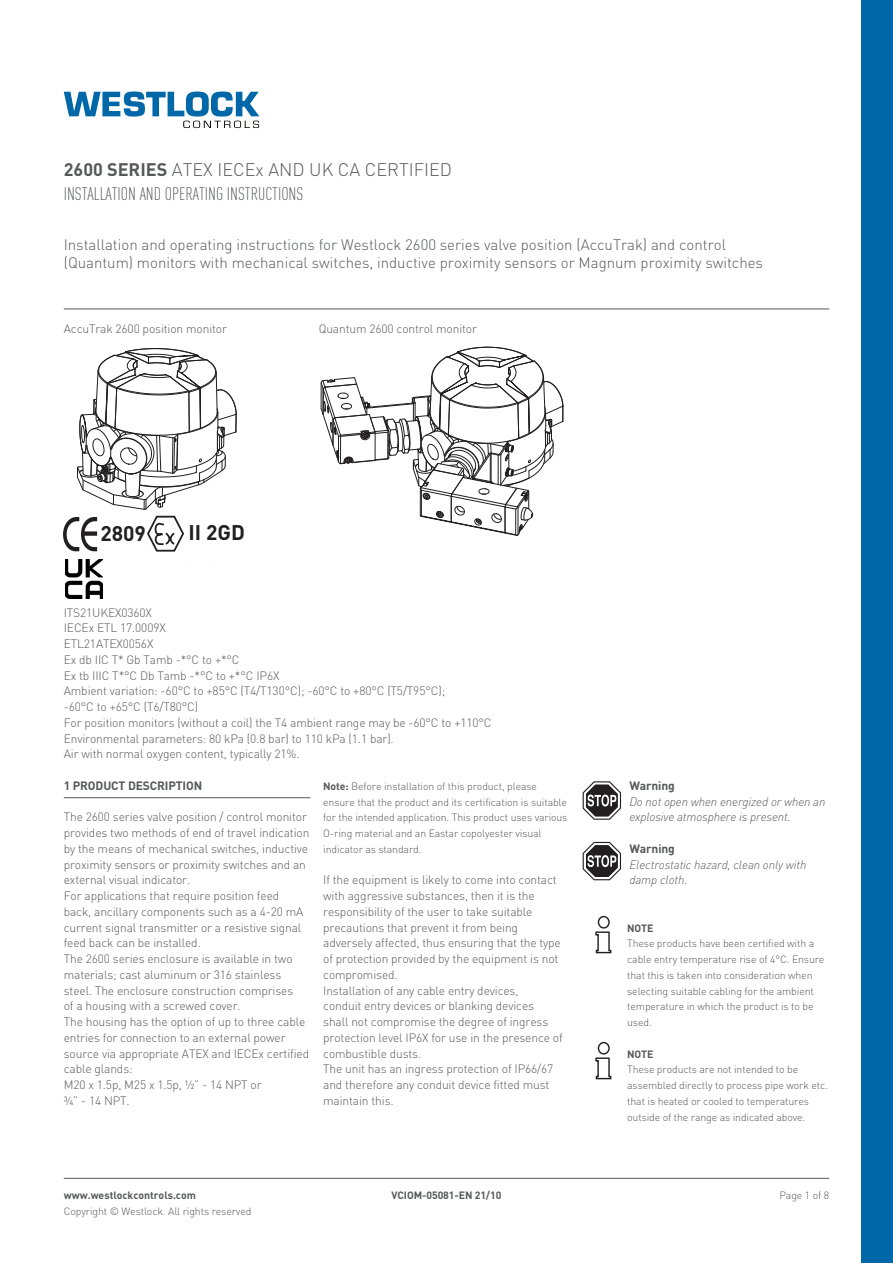
<style>
.page{position:relative;width:893px;height:1263px;background:#fff}
.page>*{position:absolute;margin:0;border:0;box-sizing:border-box;transform-origin:0 0}
.Normaal{font:700 21px "DIN Pro";color:#231f20}
.Page_Subheading{font:300 condensed 18px "DIN Pro";color:#57585a}
.Page_Heading{font:300 18px "DIN Pro";color:#57585a}
.Description{font:300 15px/18px "DIN Pro";color:#57585a}
.Body{font:300 12px/15.8px "DIN Pro";letter-spacing:-.01em;color:#57585a}
.Warning{font:italic 300 12px/15.8px "DIN Pro";letter-spacing:-.01em;color:#57585a}
.Image_Description{font:300 12px "DIN Pro";letter-spacing:-.01em;color:#57585a}
.Subtitle{font:700 12px "DIN Pro";letter-spacing:-.01em;color:#57585a}
.Subsubtitle{font:700 12px "DIN Pro";letter-spacing:-.01em;color:#57585a}
.Notes_Body{font:300 10.5px/15.8px "DIN Pro";letter-spacing:-.01em;color:#57585a}
.Copyright{font:300 10.5px "DIN Pro";letter-spacing:-.01em;color:#57585a}
.Web{font:700 10.5px "DIN Pro";color:#57585a}
.Identifier{font:700 10.5px "DIN Pro";letter-spacing:-.01em;color:#57585a}
.Notes_Title{font:700 10.5px "DIN Pro";letter-spacing:-.01em;color:#57585a}
.s1{font-weight:700}
</style>
<div class="page">
<hr style="left:64px;top:1178px;width:765px;height:1px;background:#57585a">
<hr style="left:64px;top:309px;width:765px;height:1px;background:#57585a">
<svg style="left:64px;top:92px;width:195px;height:36px"></svg>
<div style="left:861px;top:0;width:32px;height:1263px;background:#0068a9"></div>
<svg style="left:147px;top:516px;width:37px;height:36px"></svg>
<svg style="left:63px;top:517px;width:34px;height:34px"></svg>
<svg style="left:77px;top:348px;width:160px;height:162px"></svg>
<svg style="left:321px;top:346px;width:243px;height:190px"></svg>
<img style="left:65px;top:560px;width:37px;height:38px">
<hr style="left:64px;top:797px;width:246px;height:1px;background:#57585a">
<svg style="left:582px;top:781px;width:39px;height:39px"></svg>
<svg style="left:582px;top:841px;width:39px;height:40px"></svg>
<svg style="left:595px;top:931px;width:17px;height:23px"></svg>
<svg style="left:598px;top:916px;width:11px;height:12px"></svg>
<div style="left:598px;top:916px;width:12px;height:12px;border:1px solid #231f20;border-radius:50%"></div>
<svg style="left:595px;top:1057px;width:17px;height:23px"></svg>
<svg style="left:598px;top:1042px;width:11px;height:12px"></svg>
<div style="left:598px;top:1042px;width:12px;height:12px;border:1px solid #231f20;border-radius:50%"></div>
<p class="Page_Heading" style="left:64px;top:155px;width:390px"><span class="s1">2600 SERIES</span> ATEX IECEx AND UK CA CERTIFIED</p>
<p class="Page_Subheading" style="left:64px;top:180px;width:241px">INSTALLATION AND OPERATING INSTRUCTIONS</p>
<p class="Description" style="left:64px;top:234px;width:701px">Installation and operating instructions for Westlock 2600 series valve position (AccuTrak) and control (Quantum) monitors with mechanical switches, inductive proximity sensors or Magnum proximity switches</p>
<p class="Image_Description" style="left:64px;top:319px;width:165px">AccuTrak 2600 position monitor</p>
<p class="Image_Description" style="left:319px;top:319px;width:160px">Quantum 2600 control monitor</p>
<p class="Normaal" style="left:100px;top:516px;width:47px">2809</p>
<p class="Normaal" style="left:188px;top:515px;width:58px">II 2GD</p>
<p class="Body" style="left:64px;top:603px;width:104px">ITS21UKEX0360X<br>IECEx ETL 17.0009X</p>
<p class="Body" style="left:64px;top:635px;width:177px">ETL21ATEX0056X<br>Ex db IIC T* Gb Tamb -*°C to +*°C</p>
<p class="Body" style="left:64px;top:666px;width:217px">Ex tb IIIC T*°C Db Tamb -*°C to +*°C IP6X</p>
<p class="Body" style="left:64px;top:682px;width:383px">Ambient variation: -60°C to +85°C (T4/T130°C); -60°C to +80°C (T5/T95°C);</p>
<p class="Body" style="left:64px;top:698px;width:136px">-60°C to +65°C (T6/T80°C)</p>
<p class="Body" style="left:64px;top:713px;width:429px">For position monitors (without a coil) the T4 ambient range may be -60°C to +110°C</p>
<p class="Body" style="left:64px;top:729px;width:331px">Environmental parameters: 80 kPa (0.8 bar) to 110 kPa (1.1 bar).</p>
<p class="Body" style="left:64px;top:745px;width:237px">Air with normal oxygen content, typically 21%.</p>
<p class="Subtitle" style="left:64px;top:775px;width:140px">1 PRODUCT DESCRIPTION</p>
<p class="Body" style="left:64px;top:808px;width:247px">The 2600 series valve position / control monitor provides two methods of end of travel indication by the means of mechanical switches, inductive proximity sensors or proximity switches and an external visual indicator.</p>
<p class="Body" style="left:64px;top:887px;width:241px">For applications that require position feed back, ancillary components such as a 4-20 mA current signal transmitter or a resistive signal feed back can be installed.</p>
<p class="Body" style="left:64px;top:950px;width:231px">The 2600 series enclosure is available in two materials; cast aluminum or 316 stainless steel. The enclosure construction comprises of a housing with a screwed cover.</p>
<p class="Body" style="left:64px;top:1013px;width:247px">The housing has the option of up to three cable entries for connection to an external power source via appropriate ATEX and IECEx certified cable glands:</p>
<p class="Body" style="left:64px;top:1076px;width:199px">M20 x 1.5p, M25 x 1.5p, ½” - 14 NPT or ¾” - 14 NPT.</p>
<p class="Notes_Body" style="left:323px;top:777px;width:246px"><span class="s1">Note:</span> Before installation of this product, please ensure that the product and its certification is suitable for the intended application. This product uses various O-ring material and an Eastar copolyester visual indicator as standard.</p>
<p class="Body" style="left:323px;top:871px;width:239px">If the equipment is likely to come into contact with aggressive substances, then it is the responsibility of the user to take suitable precautions that prevent it from being adversely affected, thus ensuring that the type of protection provided by the equipment is not compromised.</p>
<p class="Body" style="left:323px;top:981px;width:241px">Installation of any cable entry devices,<br>conduit entry devices or blanking devices<br>shall not compromise the degree of ingress protection level IP6X for use in the presence of combustible dusts.</p>
<p class="Body" style="left:323px;top:1060px;width:232px">The unit has an ingress protection of IP66/67 and therefore any conduit device fitted must maintain this.</p>
<p class="Subsubtitle" style="left:629px;top:775px;width:47px">Warning</p>
<p class="Warning" style="left:629px;top:792px;width:198px">Do not open when energized or when an explosive atmosphere is present.</p>
<p class="Subsubtitle" style="left:629px;top:838px;width:47px">Warning</p>
<p class="Warning" style="left:629px;top:855px;width:178px">Electrostatic hazard, clean only with damp cloth.</p>
<p class="Notes_Title" style="left:627px;top:919px;width:28px">NOTE</p>
<p class="Notes_Body" style="left:627px;top:935px;width:199px">These products have been certified with a cable entry temperature rise of 4°C. Ensure that this is taken into consideration when selecting suitable cabling for the ambient temperature in which the product is to be used.</p>
<p class="Notes_Title" style="left:627px;top:1045px;width:28px">NOTE</p>
<p class="Notes_Body" style="left:627px;top:1061px;width:202px">These products are not intended to be assembled directly to process pipe work etc. that is heated or cooled to temperatures outside of the range as indicated above.</p>
<p class="Web" style="left:64px;top:1187px;width:134px">www.westlockcontrols.com</p>
<p class="Identifier" style="left:392px;top:1187px;width:111px">VCIOM-05081-EN 21/10</p>
<p class="Copyright" style="left:779px;top:1187px;width:51px">Page 1 of 8</p>
<p class="Copyright" style="left:64px;top:1203px;width:189px">Copyright © Westlock. All rights reserved</p>
</div>
